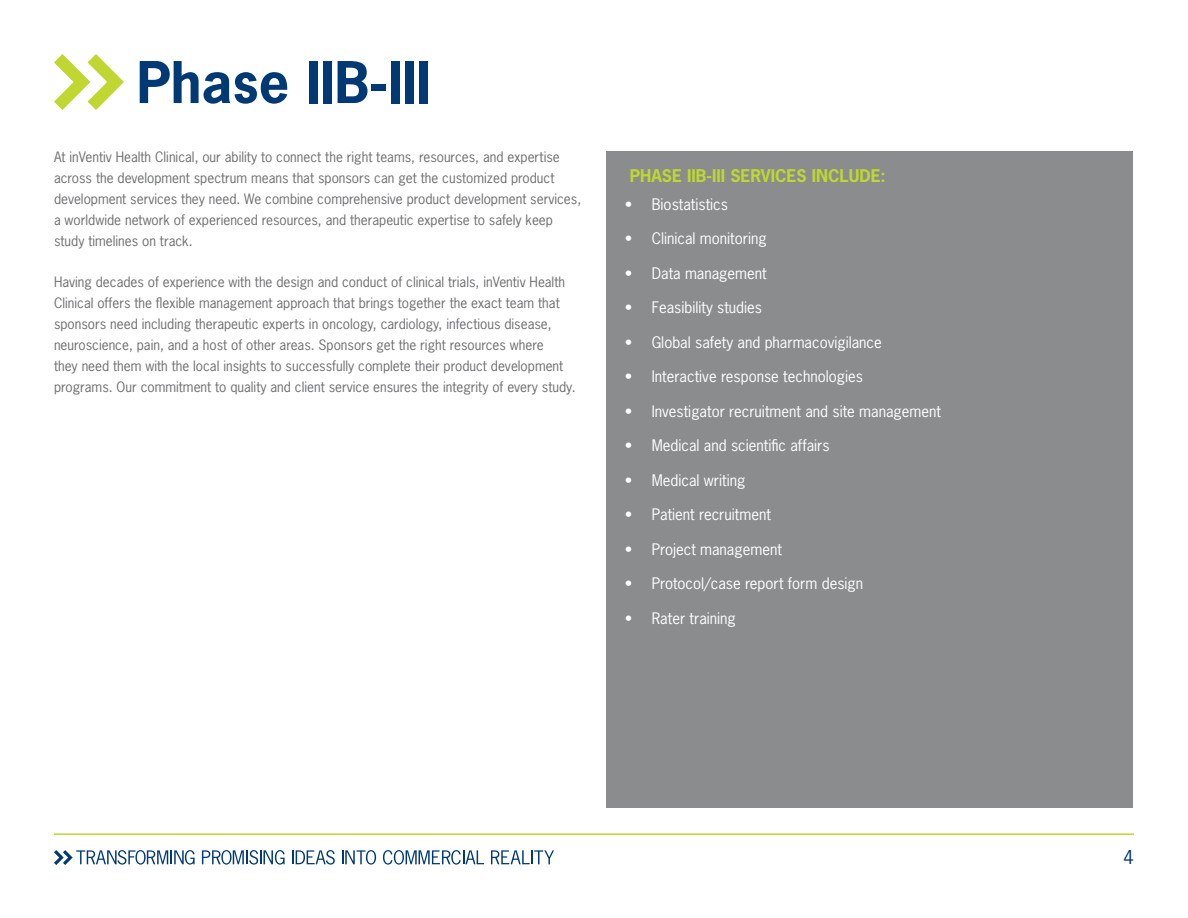
<style>
.page{position:relative;width:1188px;height:918px;background:#fff}
.page>*{position:absolute;margin:0;border:0;box-sizing:border-box;transform-origin:0 0}
.t1{font:700 54px "News Gothic Std";color:#003974}
.t2{font:18px "News Gothic Std";color:#003974}
.t3{font:700 16.5px "News Gothic Std";color:#bfd730}
.t4{font:15px "News Gothic Std";color:#fff}
.t5{font:13.5px/21px "News Gothic Std";color:#6d6e71}
</style>
<div class="page">
<svg style="left:54px;top:54px;width:70px;height:56px"></svg>
<hr style="left:54px;top:833px;width:1080px;height:2px;background:#bfd730">
<svg style="left:202px;top:850px;width:83px;height:15px"></svg>
<svg style="left:292px;top:850px;width:43px;height:15px"></svg>
<svg style="left:342px;top:850px;width:34px;height:15px"></svg>
<svg style="left:383px;top:850px;width:101px;height:15px"></svg>
<svg style="left:491px;top:850px;width:63px;height:14px"></svg>
<svg style="left:54px;top:850px;width:141px;height:15px"></svg>
<div style="left:607px;top:151px;width:526px;height:656px;background:#8a8c8e"></div>
<h1 class="t1" style="left:137px;top:47px;width:295px">Phase IIB-III</h1>
<p class="t5" style="left:54px;top:146px;width:529px">At inVentiv Health Clinical, our ability to connect the right teams, resources, and expertise across the development spectrum means that sponsors can get the customized product development services they need. We combine comprehensive product development services, a worldwide network of experienced resources, and therapeutic expertise to safely keep study timelines on track.</p>
<p class="t5" style="left:54px;top:271px;width:523px">Having decades of experience with the design and conduct of clinical trials, inVentiv Health Clinical offers the flexible management approach that brings together the exact team that sponsors need including therapeutic experts in oncology, cardiology, infectious disease, neuroscience, pain, and a host of other areas. Sponsors get the right resources where<br>they need them with the local insights to successfully complete their product development programs. Our commitment to quality and client service ensures the integrity of every study.</p>
<p class="t3" style="left:630px;top:165px;width:257px">PHASE IIB-III SERVICES INCLUDE:</p>
<p class="t4" style="left:625px;top:194px;width:105px">• Biostatistics</p>
<p class="t4" style="left:625px;top:229px;width:144px">• Clinical monitoring</p>
<p class="t4" style="left:625px;top:263px;width:144px">• Data management</p>
<p class="t4" style="left:625px;top:298px;width:139px">• Feasibility studies</p>
<p class="t4" style="left:625px;top:332px;width:259px">• Global safety and pharmacovigilance</p>
<p class="t4" style="left:625px;top:367px;width:240px">• Interactive response technologies</p>
<p class="t4" style="left:625px;top:401px;width:318px">• Investigator recruitment and site management</p>
<p class="t4" style="left:625px;top:436px;width:206px">• Medical and scientific affairs</p>
<p class="t4" style="left:625px;top:470px;width:122px">• Medical writing</p>
<p class="t4" style="left:625px;top:505px;width:148px">• Patient recruitment</p>
<p class="t4" style="left:625px;top:539px;width:159px">• Project management</p>
<p class="t4" style="left:625px;top:574px;width:240px">• Protocol/case report form design</p>
<p class="t4" style="left:625px;top:608px;width:113px">• Rater training</p>
<h2 class="t2" style="left:1124px;top:846px;width:12px">4</h2>
</div>
